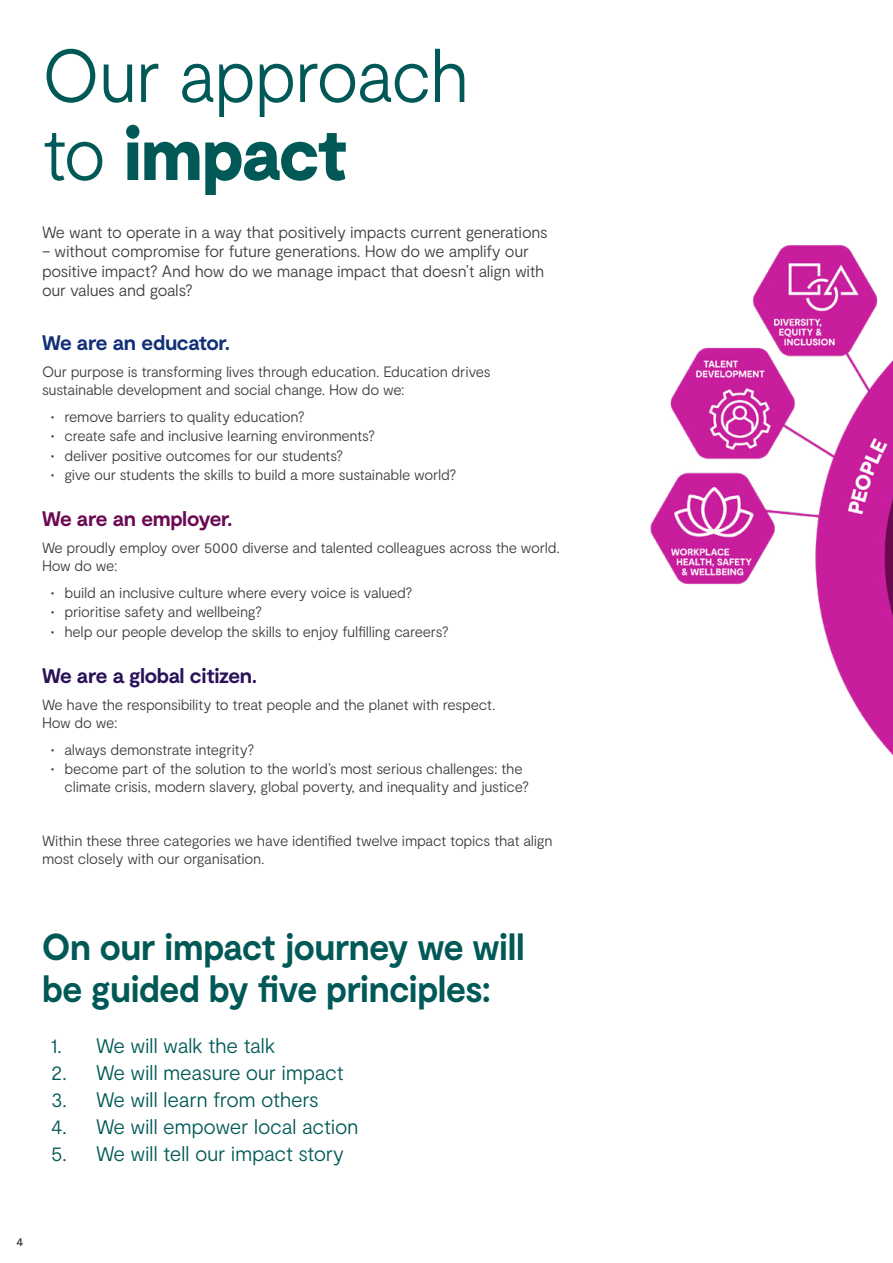
<style>
.page{position:relative;width:893px;height:1263px;background:#fff}
.page>*{position:absolute;margin:0;border:0;box-sizing:border-box;transform-origin:0 0}
.Section_Header{font:300 75px/78px "Moderat";letter-spacing:-.025em;color:#005956;scale:.95 1}
.t1{font:700 37.5px/42px "Moderat";letter-spacing:-.015em;color:#005956;scale:.95 1}
.t2{font:300 21px "Moderat";letter-spacing:-.02em;color:#005956}
.Subhead_A{font:700 21px "Moderat";letter-spacing:-.02em;color:#291259}
.Subhead_A-2{font:700 21px "Moderat";letter-spacing:-.02em;color:#123078}
.Subhead_A-3{font:700 21px "Moderat";letter-spacing:-.02em;color:#6b0a52}
.Intro_Text___Feature_Para{font:300 16.5px/19.5px "Moderat";letter-spacing:-.02em;color:#3b3b3b}
.Body_Copy{font:300 15px/18px "Moderat";letter-spacing:-.02em;color:#3b3b3b}
.t3{font:500 12px "Moderat";color:#3b3b3b}
.s1{font-weight:900}
.s2{font-weight:700}
</style>
<div class="page">
<img style="left:650px;top:245px;width:243px;height:511px">
<h1 class="Section_Header" style="left:42px;top:37px;width:451px">Our approach to <span class="s1">impact</span></h1>
<p class="Intro_Text___Feature_Para" style="left:42px;top:222px;width:507px">We want to operate in a way that positively impacts current generations</p>
<p class="Intro_Text___Feature_Para" style="left:42px;top:242px;width:504px">– without compromise for future generations. How do we amplify our positive impact? And how do we manage impact that doesn’t align with our values and goals?</p>
<h2 class="Subhead_A-2" style="left:42px;top:330px;width:190px">We are an educator.</h2>
<p class="Body_Copy" style="left:42px;top:362px;width:450px">Our purpose is transforming lives through education. Education drives sustainable development and social change. How do we:</p>
<p class="Body_Copy" style="left:51px;top:407px;width:255px"><span class="s2">·</span> remove barriers to quality education?</p>
<p class="Body_Copy" style="left:51px;top:427px;width:325px"><span class="s2">·</span> create safe and inclusive learning environments?</p>
<p class="Body_Copy" style="left:51px;top:446px;width:294px"><span class="s2">·</span> deliver positive outcomes for our students?</p>
<p class="Body_Copy" style="left:51px;top:466px;width:407px"><span class="s2">·</span> give our students the skills to build a more sustainable world?</p>
<h2 class="Subhead_A-3" style="left:42px;top:506px;width:192px">We are an employer.</h2>
<p class="Body_Copy" style="left:42px;top:539px;width:519px">We proudly employ over 5000 diverse and talented colleagues across the world.<br>How do we:</p>
<p class="Body_Copy" style="left:51px;top:584px;width:363px"><span class="s2">·</span> build an inclusive culture where every voice is valued?</p>
<p class="Body_Copy" style="left:51px;top:603px;width:213px"><span class="s2">·</span> prioritise safety and wellbeing?</p>
<p class="Body_Copy" style="left:51px;top:623px;width:399px"><span class="s2">·</span> help our people develop the skills to enjoy fulfilling careers?</p>
<h2 class="Subhead_A" style="left:42px;top:663px;width:217px">We are a global citizen.</h2>
<p class="Body_Copy" style="left:42px;top:695px;width:455px">We have the responsibility to treat people and the planet with respect.<br>How do we:</p>
<p class="Body_Copy" style="left:51px;top:740px;width:205px"><span class="s2">·</span> always demonstrate integrity?</p>
<p class="Body_Copy" style="left:64px;top:760px;width:466px;text-indent:-14px"><span class="s2">·</span> become part of the solution to the world’s most serious challenges: the climate crisis, modern slavery, global poverty, and inequality and justice?</p>
<p class="Body_Copy" style="left:42px;top:832px;width:512px">Within these three categories we have identified twelve impact topics that align most closely with our organisation.</p>
<h1 class="t1" style="left:42px;top:927px;width:509px">On our impact journey we will be guided by five principles:</h1>
<p class="t2" style="left:51px;top:1033px;width:226px">1. We will walk the talk</p>
<p class="t2" style="left:51px;top:1060px;width:294px">2. We will measure our impact</p>
<p class="t2" style="left:51px;top:1087px;width:269px">3. We will learn from others</p>
<p class="t2" style="left:51px;top:1114px;width:309px">4. We will empower local action</p>
<p class="t2" style="left:51px;top:1141px;width:295px">5. We will tell our impact story</p>
<p class="t3" style="left:17px;top:1234px;width:8px">4</p>
</div>
